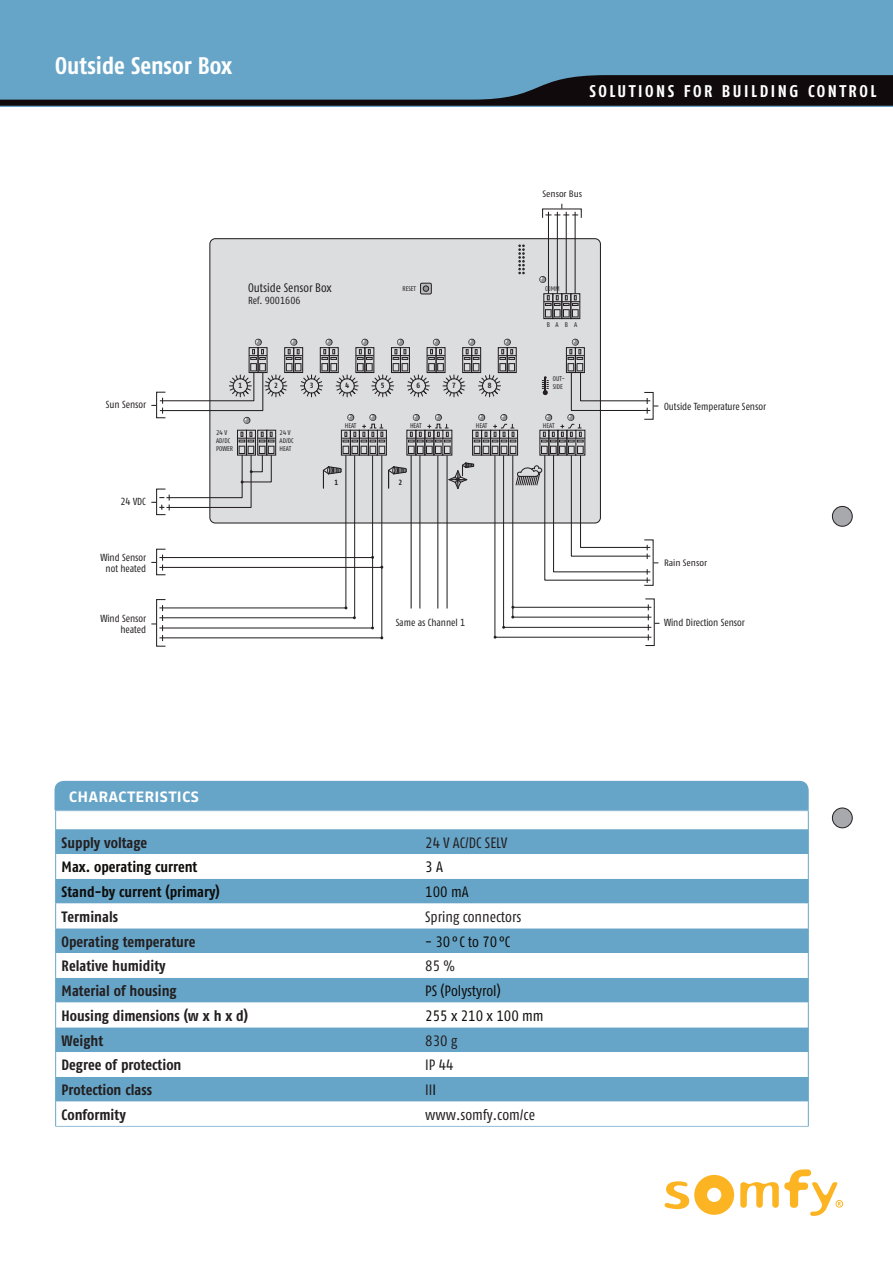
<style>
.page{position:relative;width:893px;height:1263px;background:#fff}
.page>*{position:absolute;margin:0;border:0;box-sizing:border-box;transform-origin:0 0}
.t1{font:24px "Fago Co Bold Tf";color:#fff}
.t2{font:16.95px "Fago Co Bold Tf";letter-spacing:.15em;color:#fff}
.t3{font:15px "Fago Co Bold Tf";color:#231f20}
.t4{font:15px "Fago Co Regular Tf";color:#231f20}
.t5{font:15px "Fago Co Regular Tf";color:#0e0d0b}
.t6{font:15px "Fago Co Bold Tf";color:#0e0d0b}
.t7{font:15px "Fago Ex Bold Tf";letter-spacing:.035em;color:#fff}
.t8{font:12.3px "Fago Co Regular Tf";color:#231f20}
.t9{font:10.2px/11.6px "Fago Co Regular Tf";color:#231f20;text-align:center}
.t10{font:9.3px "Fago Co Regular Tf";color:#231f20;scale:1.11 1}
.t11{font:7.5px "Fago Co Bold Tf Caps";color:#231f20}
.t12{font:6.9px/8.2px "Fago Co Regular Tf";color:#231f20}
.s1{color:#0e0d0b}
</style>
<div class="page">
<svg style="left:664px;top:1175px;width:70px;height:40px"></svg>
<svg style="left:740px;top:1169px;width:103px;height:47px"></svg>
<div style="left:0;top:0;width:893px;height:106px;background:#67a5c8"></div>
<svg style="left:0;top:75px;width:893px;height:31px"></svg>
<div style="left:832px;top:808px;width:20px;height:20px;background:#a8a9ad;border-radius:50%"></div>
<div style="left:832px;top:808px;width:21px;height:20px;border:1px solid #231f20;border-radius:50%"></div>
<div style="left:832px;top:506px;width:20px;height:20px;background:#a8a9ad;border-radius:50%"></div>
<div style="left:832px;top:506px;width:21px;height:21px;border:1px solid #231f20;border-radius:50%"></div>
<div style="left:210px;top:239px;width:390px;height:284px;background:#dcdddf;border-radius:5px"></div>
<hr style="left:345px;top:455px;width:1px;height:153px;background:#231f20">
<hr style="left:354px;top:455px;width:1px;height:163px;background:#231f20">
<hr style="left:381px;top:455px;width:1px;height:183px;background:#231f20">
<div style="left:644px;top:539px;width:10px;height:47px;border:1px solid #231f20"></div>
<div style="left:156px;top:599px;width:10px;height:48px;border:1px solid #231f20"></div>
<hr style="left:159px;top:617px;width:196px;height:1px;background:#231f20">
<hr style="left:159px;top:607px;width:187px;height:1px;background:#231f20">
<svg style="left:162px;top:605px;width:1px;height:36px"></svg>
<hr style="left:159px;top:637px;width:223px;height:1px;background:#231f20">
<hr style="left:159px;top:627px;width:214px;height:1px;background:#231f20">
<div style="left:645px;top:598px;width:10px;height:48px;border:1px solid #231f20"></div>
<hr style="left:513px;top:617px;width:138px;height:1px;background:#231f20">
<hr style="left:513px;top:607px;width:138px;height:1px;background:#231f20">
<svg style="left:648px;top:604px;width:1px;height:36px"></svg>
<hr style="left:495px;top:637px;width:156px;height:1px;background:#231f20">
<hr style="left:503px;top:627px;width:148px;height:1px;background:#231f20">
<hr style="left:372px;top:455px;width:1px;height:173px;background:#231f20">
<hr style="left:512px;top:455px;width:1px;height:162px;background:#231f20">
<hr style="left:503px;top:455px;width:1px;height:173px;background:#231f20">
<hr style="left:494px;top:455px;width:1px;height:182px;background:#231f20">
<hr style="left:411px;top:455px;width:1px;height:153px;background:#231f20">
<hr style="left:419px;top:455px;width:1px;height:153px;background:#231f20">
<hr style="left:447px;top:455px;width:1px;height:153px;background:#231f20">
<hr style="left:437px;top:455px;width:1px;height:153px;background:#231f20">
<div style="left:542px;top:208px;width:40px;height:10px;border:1px solid #231f20"></div>
<svg style="left:545px;top:204px;width:33px;height:11px"></svg>
<div style="left:543px;top:293px;width:10px;height:26px;border:1px solid #231f20"></div>
<div style="left:552px;top:293px;width:10px;height:26px;border:1px solid #231f20"></div>
<div style="left:561px;top:293px;width:10px;height:26px;border:1px solid #231f20"></div>
<div style="left:570px;top:293px;width:10px;height:26px;border:1px solid #231f20"></div>
<svg style="left:544px;top:295px;width:36px;height:22px"></svg>
<svg style="left:539px;top:276px;width:7px;height:7px"></svg>
<svg style="left:540px;top:277px;width:5px;height:5px"></svg>
<svg style="left:421px;top:283px;width:10px;height:11px"></svg>
<div style="left:420px;top:283px;width:12px;height:11px;border:1px solid #231f20"></div>
<svg style="left:423px;top:286px;width:6px;height:6px"></svg>
<svg style="left:518px;top:245px;width:7px;height:29px"></svg>
<hr style="left:575px;top:212px;width:1px;height:82px;background:#231f20">
<hr style="left:566px;top:212px;width:1px;height:82px;background:#231f20">
<hr style="left:557px;top:212px;width:1px;height:82px;background:#231f20">
<hr style="left:548px;top:212px;width:1px;height:82px;background:#231f20">
<svg style="left:151px;top:339px;width:507px;height:244px"></svg>
<hr style="left:55px;top:1126px;width:364px;height:1px;background:#94bdd8">
<hr style="left:419px;top:1126px;width:390px;height:1px;background:#94bdd8">
<svg style="left:54px;top:780px;width:755px;height:346px"></svg>
<p class="t1" style="left:55px;top:52px;width:178px">Outside Sensor Box</p>
<p class="t2" style="left:589px;top:82px;width:289px">SOLUTIONS FOR BUILDING CONTROL</p>
<p class="t9" style="left:106px;top:398px;width:42px">Sun Sensor</p>
<p class="t9" style="left:121px;top:496px;width:27px">24 VDC</p>
<p class="t8" style="left:248px;top:280px;width:85px">Outside Sensor Box</p>
<p class="t9" style="left:248px;top:294px;width:54px">Ref. 9001606</p>
<p class="t10" style="left:543px;top:188px;width:37px">Sensor Bus</p>
<p class="t12" style="left:402px;top:284px;width:15px">RESET</p>
<p class="t12" style="left:545px;top:284px;width:16px">COMM</p>
<p class="t12" style="left:547px;top:320px;width:32px">B A B A</p>
<p class="t11" style="left:239px;top:381px;width:5px">1</p>
<p class="t12" style="left:216px;top:428px;width:18px">24 V<br>AD/DC<br>POWER</p>
<p class="t11" style="left:274px;top:381px;width:5px">2</p>
<p class="t11" style="left:310px;top:381px;width:5px">3</p>
<p class="t11" style="left:345px;top:381px;width:5px">4</p>
<p class="t11" style="left:381px;top:381px;width:5px">5</p>
<p class="t11" style="left:417px;top:381px;width:5px">6</p>
<p class="t11" style="left:452px;top:381px;width:5px">7</p>
<p class="t11" style="left:488px;top:381px;width:5px">8</p>
<p class="t12" style="left:553px;top:375px;width:14px">OUT-<br>SIDE</p>
<p class="t12" style="left:280px;top:428px;width:16px">24 V<br>AD/DC<br>HEAT</p>
<p class="t12" style="left:345px;top:422px;width:13px">HEAT</p>
<p class="t12" style="left:410px;top:422px;width:13px">HEAT</p>
<p class="t12" style="left:476px;top:422px;width:13px">HEAT</p>
<p class="t12" style="left:543px;top:422px;width:13px">HEAT</p>
<p class="t11" style="left:334px;top:478px;width:5px">1</p>
<p class="t11" style="left:398px;top:478px;width:5px">2</p>
<p class="t9" style="left:664px;top:401px;width:103px">Outside Temperature Sensor</p>
<p class="t9" style="left:100px;top:551px;width:47px">Wind Sensor not heated</p>
<p class="t10" style="left:664px;top:557px;width:40px">Rain Sensor</p>
<p class="t9" style="left:100px;top:612px;width:47px;text-align:right">Wind Sensor heated</p>
<p class="t9" style="left:396px;top:616px;width:71px">Same as Channel 1</p>
<p class="t7" style="left:69px;top:788px;width:132px">CHARACTERISTICS</p>
<p class="t3" style="left:62px;top:833px;width:87px">Supply voltage</p>
<p class="t4" style="left:425px;top:834px;width:83px">24 V AC/DC SELV</p>
<p class="t6" style="left:62px;top:858px;width:137px">Max. operating current</p>
<p class="t5" style="left:425px;top:859px;width:19px">3 A</p>
<p class="t6" style="left:62px;top:883px;width:160px">Stand-by current (primary)</p>
<p class="t5" style="left:425px;top:883px;width:45px">100 mA</p>
<p class="t3" style="left:62px;top:908px;width:58px">Terminals</p>
<p class="t4" style="left:425px;top:908px;width:97px">Spring connectors</p>
<p class="t3" style="left:62px;top:932px;width:135px">Operating temperature</p>
<p class="t5" style="left:425px;top:933px;width:86px">- 30°C to 70°C</p>
<p class="t3" style="left:62px;top:957px;width:105px">Relative humidity</p>
<p class="t4" style="left:425px;top:958px;width:31px">85 %</p>
<p class="t3" style="left:62px;top:982px;width:116px">Material of housing</p>
<p class="t5" style="left:425px;top:982px;width:77px">PS (Polystyrol)</p>
<p class="t3" style="left:62px;top:1007px;width:188px">Housing dimensions (w x h x d)</p>
<p class="t5" style="left:425px;top:1007px;width:120px">255 x 210 x 100 mm</p>
<p class="t3" style="left:62px;top:1031px;width:43px">Weight</p>
<p class="t4" style="left:425px;top:1032px;width:34px">830 g</p>
<p class="t3" style="left:62px;top:1056px;width:121px">Degree of protection</p>
<p class="t4" style="left:425px;top:1057px;width:30px">IP 44</p>
<p class="t3" style="left:62px;top:1081px;width:92px">Protection class</p>
<p class="t4" style="left:425px;top:1081px;width:12px">II<span class="s1">I</span></p>
<p class="t3" style="left:62px;top:1106px;width:66px">Conformity</p>
<p class="t4" style="left:425px;top:1106px;width:111px">www.somfy.com/ce</p>
<p class="t9" style="left:664px;top:616px;width:82px">Wind Direction Sensor</p>
</div>
